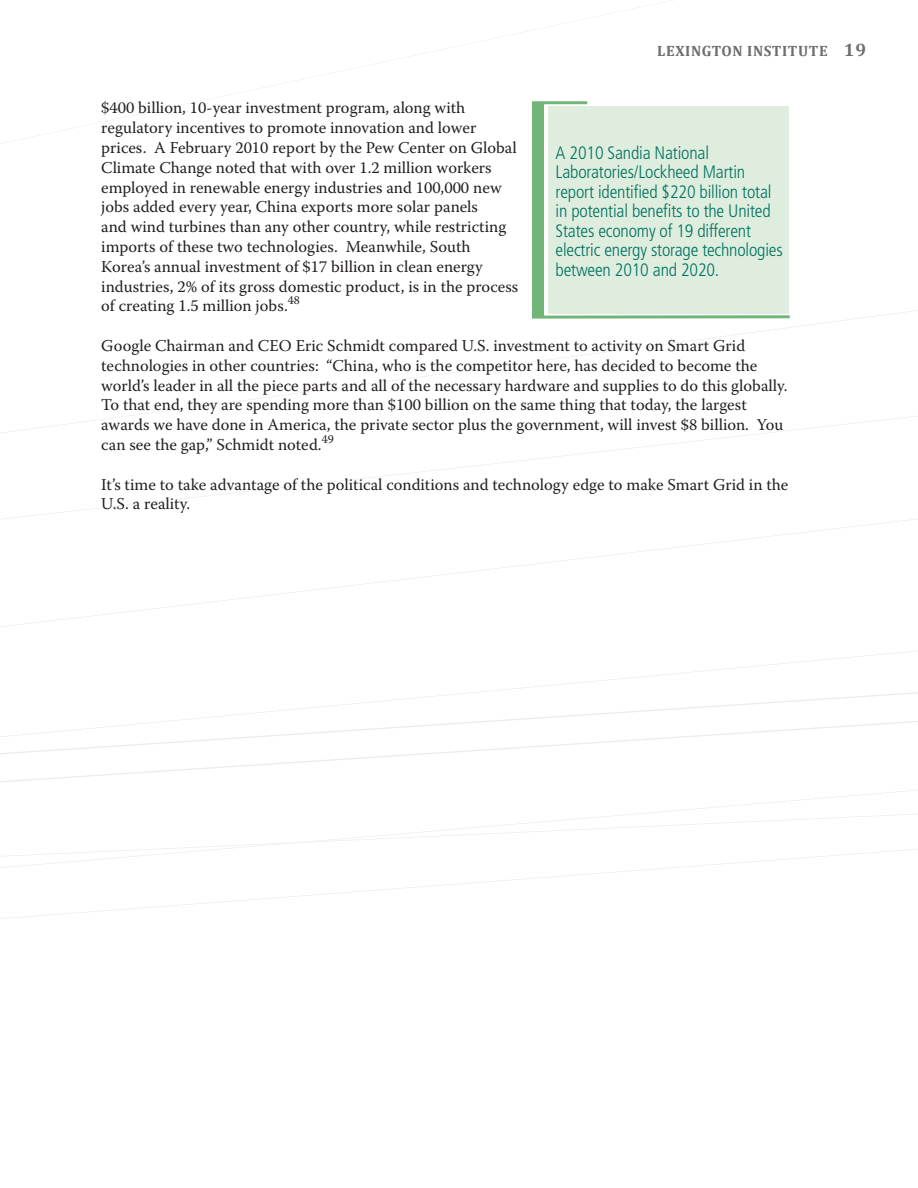
<style>
.page{position:relative;width:918px;height:1188px;background:#fff}
.page>*{position:absolute;margin:0;border:0;box-sizing:border-box;transform-origin:0 0}
.t1{font:300 condensed 18px/19.5px "Frutiger";letter-spacing:-.01em;color:#007360}
.t2{font:16.5px/19.8px "Warnock Pro";color:#231f20}
.t3{font:700 15px "Cambria";letter-spacing:.04em;color:#6c6d70}
.s1{font-size:18px}
</style>
<div class="page">
<svg style="left:144px;top:308px;width:774px;height:106px"></svg>
<svg style="left:2px;top:414px;width:914px;height:103px"></svg>
<svg style="left:0;top:517px;width:916px;height:110px"></svg>
<svg style="left:184px;top:813px;width:729px;height:35px"></svg>
<svg style="left:0;top:848px;width:917px;height:71px"></svg>
<svg style="left:182px;top:691px;width:736px;height:29px"></svg>
<svg style="left:0;top:720px;width:918px;height:62px"></svg>
<div style="left:549px;top:106px;width:240px;height:207px;background:#dfedde"></div>
<div style="left:532px;top:103px;width:11px;height:215px;background:#71b577"></div>
<hr style="left:532px;top:101px;width:55px;height:3px;background:#71b577">
<svg style="left:532px;top:315px;width:258px;height:4px"></svg>
<p class="t3" style="left:657px;top:42px;width:210px">LEXINGTON INSTITUTE <span class="s1">19</span></p>
<p class="t2" style="left:101px;top:98px;width:419px">$400 billion, 10-year investment program, along with regulatory incentives to promote innovation and lower prices. A February 2010 report by the Pew Center on Global Climate Change noted that with over 1.2 million workers employed in renewable energy industries and 100,000 new jobs added every year, China exports more solar panels<br>and wind turbines than any other country, while restricting imports of these two technologies. Meanwhile, South Korea’s annual investment of $17 billion in clean energy industries, 2% of its gross domestic product, is in the process of creating 1.5 million jobs.<sup>48</sup></p>
<p class="t2" style="left:101px;top:335px;width:688px">Google Chairman and CEO Eric Schmidt compared U.S. investment to activity on Smart Grid technologies in other countries: “China, who is the competitor here, has decided to become the world’s leader in all the piece parts and all of the necessary hardware and supplies to do this globally.<br>To that end, they are spending more than $100 billion on the same thing that today, the largest awards we have done in America, the private sector plus the government, will invest $8 billion. You can see the gap,” Schmidt noted.<sup>49</sup></p>
<p class="t2" style="left:101px;top:474px;width:689px">It’s time to take advantage of the political conditions and technology edge to make Smart Grid in the<br>U.S. a reality.</p>
<p class="t1" style="left:556px;top:143px;width:229px">A 2010 Sandia National<br>Laboratories/Lockheed Martin report identified $220 billion total in potential benefits to the United<br>States economy of 19 different electric energy storage technologies between 2010 and 2020.</p>
</div>
